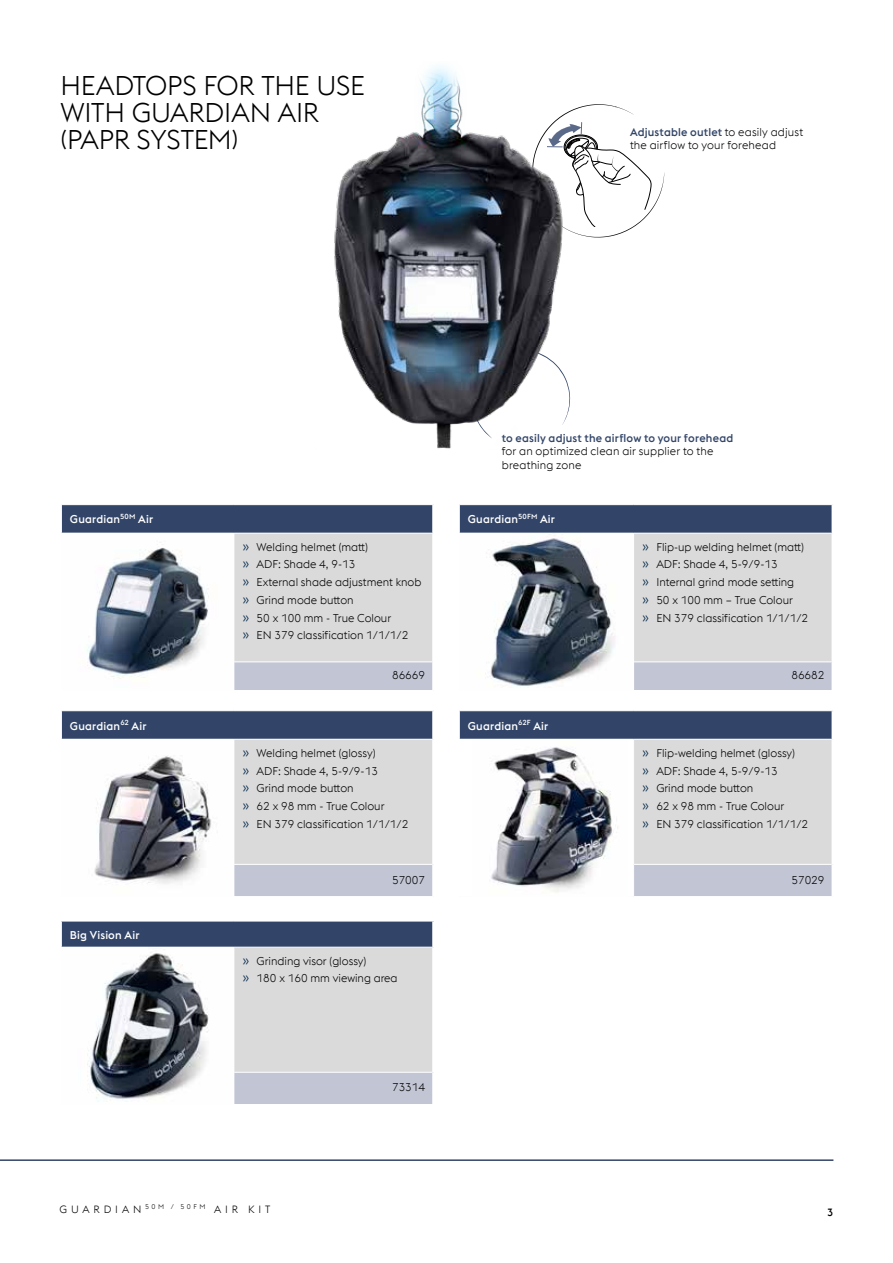
<style>
.page{position:relative;width:893px;height:1263px;background:#fff}
.page>*{position:absolute;margin:0;border:0;box-sizing:border-box;transform-origin:0 0}
.t1{font:300 27px/27px "voestalpine";letter-spacing:-.01em;color:#000}
.t2{font:300 11.25px/17.7px "voestalpine";color:#000}
.t3{font:500 11.25px "voestalpine";letter-spacing:.015em;color:#fff}
.t4{font:500 11.25px "voestalpine";letter-spacing:.015em;color:#324568}
.t5{font:300 10.5px "voestalpine";letter-spacing:.375em;color:#000}
.t6{font:500 10.5px "voestalpine";color:#000}
.s1{font-weight:500;color:#324568}
.s2{font-size:14.25px;color:#04294c}
</style>
<div class="page">
<hr style="left:0;top:1159px;width:833px;height:2px;background:#324568">
<svg style="left:579px;top:104px;width:85px;height:134px"></svg>
<img style="left:334px;top:66px;width:245px;height:383px">
<svg style="left:61px;top:504px;width:772px;height:186px;background:#b3b8c1"></svg>
<hr style="left:432px;top:505px;width:3px;height:28px;background:#fff">
<hr style="left:832px;top:505px;width:3px;height:28px;background:#fff">
<hr style="left:432px;top:533px;width:3px;height:129px;background:#fff">
<hr style="left:832px;top:533px;width:3px;height:129px;background:#fff">
<hr style="left:432px;top:662px;width:3px;height:28px;background:#fff">
<hr style="left:832px;top:662px;width:3px;height:28px;background:#fff">
<img style="left:62px;top:533px;width:171px;height:157px">
<img style="left:460px;top:533px;width:173px;height:157px">
<svg style="left:61px;top:710px;width:772px;height:186px;background:#b3b8c2"></svg>
<hr style="left:432px;top:711px;width:3px;height:28px;background:#fff">
<hr style="left:832px;top:711px;width:3px;height:28px;background:#fff">
<hr style="left:432px;top:739px;width:3px;height:125px;background:#fff">
<hr style="left:832px;top:739px;width:3px;height:125px;background:#fff">
<hr style="left:432px;top:864px;width:3px;height:32px;background:#fff">
<hr style="left:832px;top:864px;width:3px;height:32px;background:#fff">
<img style="left:62px;top:740px;width:171px;height:156px">
<div style="left:460px;top:740px;width:173px;height:156px;background:#fff"></div>
<img style="left:491px;top:747px;width:126px;height:146px">
<div style="left:61px;top:921px;width:373px;height:26px;background:#324568"></div>
<div style="left:234px;top:948px;width:198px;height:124px;background:#dadada"></div>
<div style="left:234px;top:1072px;width:200px;height:32px;background:#c2c5d4"></div>
<hr style="left:61px;top:921px;width:173px;height:1px;background:#fff">
<svg style="left:61px;top:921px;width:1px;height:26px"></svg>
<hr style="left:234px;top:921px;width:201px;height:1px;background:#fff">
<hr style="left:233px;top:1072px;width:199px;height:1px;background:#fff">
<hr style="left:432px;top:921px;width:3px;height:26px;background:#fff">
<hr style="left:432px;top:1072px;width:3px;height:32px;background:#fff">
<img style="left:87px;top:952px;width:122px;height:150px">
<h1 class="t1" style="left:60px;top:72px;width:306px">HEADTOPS FOR THE USE<br>WITH GUARDIAN AIR (PAPR SYSTEM)</h1>
<p class="t2" style="left:630px;top:125px;width:175px;line-height:13.5px"><span class="s1">Adjustable outlet</span> to easily adjust the airflow to your forehead</p>
<p class="t4" style="left:502px;top:431px;width:233px">to easily adjust the airflow to your forehead</p>
<p class="t2" style="left:502px;top:445px;width:213px;line-height:13.5px">for an optimized clean air supplier to the breathing zone</p>
<p class="t3" style="left:70px;top:513px;width:85px">Guardian<sup>50M</sup> Air</p>
<p class="t3" style="left:468px;top:513px;width:89px">Guardian<sup>50FM</sup> Air</p>
<p class="t2" style="left:242px;top:538px;width:181px"><span class="s2">»</span> Welding helmet (matt)<br><span class="s2">»</span> ADF: Shade 4, 9-13<br><span class="s2">»</span> External shade adjustment knob <span class="s2">»</span> Grind mode button<br><span class="s2">»</span> 50 x 100 mm - True Colour<br><span class="s2">»</span> EN 379 classification 1/1/1/2</p>
<p class="t2" style="left:642px;top:538px;width:168px"><span class="s2">»</span> Flip-up welding helmet (matt) <span class="s2">»</span> ADF: Shade 4, 5-9/9-13<br><span class="s2">»</span> Internal grind mode setting<br><span class="s2">»</span> 50 x 100 mm – True Colour<br><span class="s2">»</span> EN 379 classification 1/1/1/2</p>
<p class="t2" style="left:392px;top:666px;width:35px">86669</p>
<p class="t2" style="left:791px;top:666px;width:35px">86682</p>
<p class="t3" style="left:70px;top:719px;width:78px">Guardian<sup>62</sup> Air</p>
<p class="t3" style="left:468px;top:719px;width:82px">Guardian<sup>62F</sup> Air</p>
<p class="t2" style="left:242px;top:744px;width:168px"><span class="s2">»</span> Welding helmet (glossy)<br><span class="s2">»</span> ADF: Shade 4, 5-9/9-13<br><span class="s2">»</span> Grind mode button<br><span class="s2">»</span> 62 x 98 mm - True Colour<br><span class="s2">»</span> EN 379 classification 1/1/1/2</p>
<p class="t2" style="left:642px;top:744px;width:168px"><span class="s2">»</span> Flip-welding helmet (glossy)<br><span class="s2">»</span> ADF: Shade 4, 5-9/9-13<br><span class="s2">»</span> Grind mode button<br><span class="s2">»</span> 62 x 98 mm - True Colour<br><span class="s2">»</span> EN 379 classification 1/1/1/2</p>
<p class="t3" style="left:70px;top:928px;width:71px">Big Vision Air</p>
<p class="t2" style="left:392px;top:871px;width:35px">57007</p>
<p class="t2" style="left:791px;top:871px;width:35px">57029</p>
<p class="t2" style="left:242px;top:952px;width:157px"><span class="s2">»</span> Grinding visor (glossy)<br><span class="s2">»</span> 180 x 160 mm viewing area</p>
<p class="t2" style="left:392px;top:1079px;width:35px">73314</p>
<p class="t5" style="left:60px;top:1203px;width:212px">GUARDIAN <sup>50M</sup> <sup>/</sup> <sup>50FM</sup> AIR KIT</p>
<p class="t6" style="left:827px;top:1206px;width:8px">3</p>
</div>
